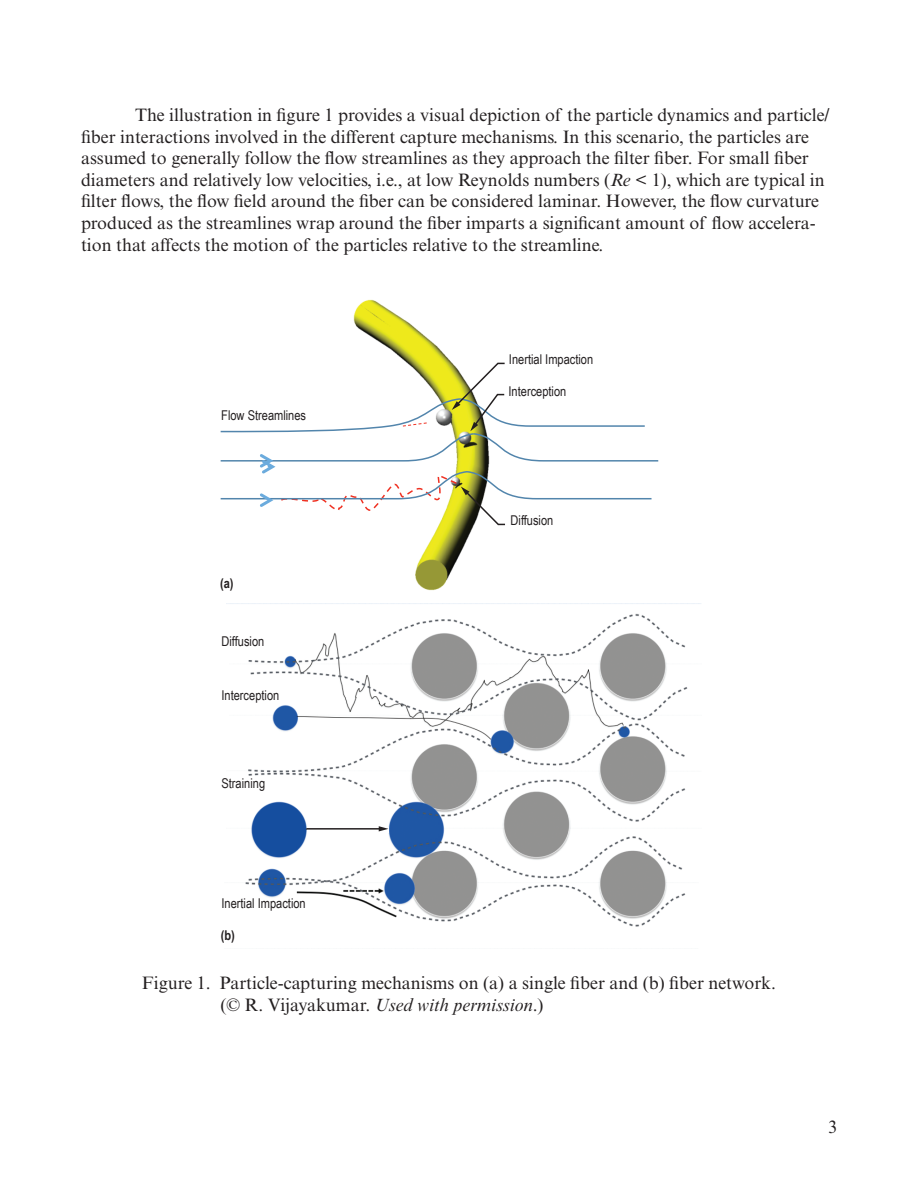
<style>
.page{position:relative;width:918px;height:1188px;background:#fff}
.page>*{position:absolute;margin:0;border:0;box-sizing:border-box;transform-origin:0 0}
.t1{font:18px/21.6px "Times New Roman MT Std";color:#231f20}
.t2{font:13.5px "Arial Narrow";color:#231f20}
.t3{font:700 13.5px "Arial Narrow";color:#231f20}
.s1{font-style:italic}
</style>
<div class="page">
<img style="left:353px;top:299px;width:121px;height:292px">
<svg style="left:220px;top:362px;width:439px;height:164px"></svg>
<img style="left:226px;top:603px;width:475px;height:324px">
<div style="left:307px;top:827px;width:82px;height:6px;background:#fff"></div>
<hr style="left:306px;top:828px;width:75px;height:2px;background:#231f20">
<svg style="left:379px;top:826px;width:9px;height:5px"></svg>
<p class="t1" style="left:81px;top:104px;width:750px;text-indent:54px">The illustration in figure 1 provides a visual depiction of the particle dynamics and particle/ fiber interactions involved in the different capture mechanisms. In this scenario, the particles are assumed to generally follow the flow streamlines as they approach the filter fiber. For small fiber diameters and relatively low velocities, i.e., at low Reynolds numbers (<span class="s1">Re</span> &lt; 1), which are typical in filter flows, the flow field around the fiber can be considered laminar. However, the flow curvature produced as the streamlines wrap around the fiber imparts a significant amount of flow accelera&shy;tion that affects the motion of the particles relative to the streamline.</p>
<p class="t2" style="left:509px;top:350px;width:86px">Inertial Impaction</p>
<p class="t2" style="left:221px;top:405px;width:86px">Flow Streamlines</p>
<p class="t3" style="left:220px;top:573px;width:15px">(a)</p>
<p class="t2" style="left:221px;top:631px;width:44px">Diffusion</p>
<p class="t2" style="left:221px;top:686px;width:59px">Interception</p>
<p class="t2" style="left:221px;top:773px;width:45px">Straining</p>
<p class="t2" style="left:221px;top:893px;width:86px">Inertial Impaction</p>
<p class="t3" style="left:221px;top:925px;width:16px">(b)</p>
<p class="t2" style="left:509px;top:381px;width:59px">Interception</p>
<p class="t2" style="left:511px;top:511px;width:44px">Diffusion</p>
<p class="t1" style="left:142px;top:972px;width:636px">Figure 1. Particle-capturing mechanisms on (a) a single fiber and (b) fiber network.</p>
<p class="t1" style="left:220px;top:994px;width:325px">(© R. Vijayakumar. <span class="s1">Used with permission</span>.)</p>
<p class="t1" style="left:828px;top:1117px;width:10px">3</p>
</div>
